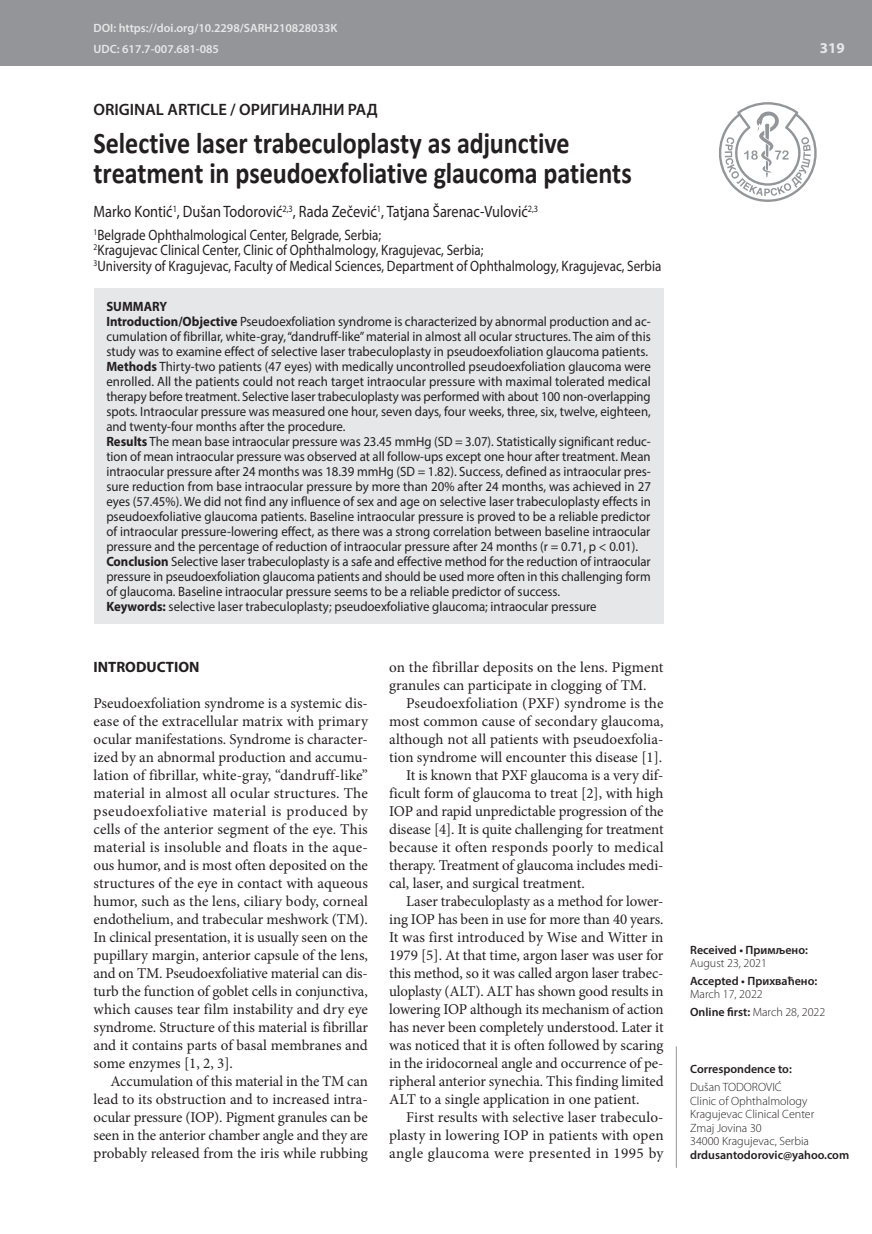
<style>
.page{position:relative;width:872px;height:1234px;background:#fff}
.page>*{position:absolute;margin:0;border:0;box-sizing:border-box;transform-origin:0 0}
.t1{font:700 30px/30px "Calibri";letter-spacing:-.005em;color:#231f20;scale:.87 1}
.t2{font:16.5px "Myriad Pro";color:#231f20;scale:.87 1}
.t3{font:600 16.5px "Myriad Pro";color:#231f20}
.t4{font:15px/18px "Minion Pro";letter-spacing:-.005em;color:#231f20;text-align:justify}
.t5{font:15px/15.8px "Myriad Pro";color:#231f20;scale:.87 1}
.t6{font:15px "Minion Pro";letter-spacing:.015em;color:#231f20}
.t7{font:15px "Minion Pro";letter-spacing:.03em;color:#231f20}
.t8{font:700 15px "Myriad Pro";color:#231f20}
.t9{font:700 15px "Myriad Pro";color:#e6e7e9}
.t10{font:13.5px/15px "Myriad Pro";color:#231f20;scale:.95 1}
.t11{font:300 12px/13.5px "Myriad Pro";color:#231f20}
.t12{font:600 12px "Myriad Pro";color:#231f20}
.t13{font:600 12px/21.3px "Myriad Pro";color:#e6e7e9}
.s1{font-weight:700}
.s2{font-weight:600}
</style>
<div class="page">
<div style="left:0;top:0;width:872px;height:66px;background:#939598"></div>
<svg style="left:719px;top:102px;width:98px;height:100px"></svg>
<hr style="left:676px;top:1046px;width:1px;height:121px;background:#939598">
<div style="left:94px;top:288px;width:569px;height:335px;background:#e6e7e9"></div>
<p class="t13" style="left:94px;top:17px;width:245px">DOI: https://doi.org/10.2298/SARH210828033K<br>UDC: 617.7-007.681-085</p>
<p class="t3" style="left:94px;top:98px;width:286px">ORIGINAL ARTICLE / ОРИГИНАЛНИ РАД</p>
<h1 class="t1" style="left:94px;top:128px;width:620px">Selective laser trabeculoplasty as adjunctive treatment in pseudoexfoliative glaucoma patients</h1>
<p class="t2" style="left:94px;top:202px;width:512px">Marko Kontić<sup>1</sup>, Dušan Todorović<sup>2,3</sup>, Rada Zečević<sup>1</sup>, Tatjana Šarenac-Vulović<sup>2,3</sup></p>
<p class="t5" style="left:94px;top:226px;width:654px"><sup>1</sup>Belgrade Ophthalmological Center, Belgrade, Serbia;<br><sup>2</sup>Kragujevac Clinical Center, Clinic of Ophthalmology, Kragujevac, Serbia;<br><sup>3</sup>University of Kragujevac, Faculty of Medical Sciences, Department of Ophthalmology, Kragujevac, Serbia</p>
<p class="t10" style="left:106px;top:298px;width:575px"><span class="s1">SUMMARY<br>Introduction/Objective</span> Pseudoexfoliation syndrome is characterized by abnormal production and ac&shy;cumulation of fibrillar, white-gray, “dandruff-like” material in almost all ocular structures. The aim of this study was to examine effect of selective laser trabeculoplasty in pseudoexfoliation glaucoma patients.<br><span class="s1">Methods</span> Thirty-two patients (47 eyes) with medically uncontrolled pseudoexfoliation glaucoma were enrolled. All the patients could not reach target intraocular pressure with maximal tolerated medical therapy before treatment. Selective laser trabeculoplasty was performed with about 100 non-overlapping spots. Intraocular pressure was measured one hour, seven days, four weeks, three, six, twelve, eighteen, and twenty-four months after the procedure.<br><span class="s1">Results</span> The mean base intraocular pressure was 23.45 mmHg (SD = 3.07). Statistically significant reduc&shy;tion of mean intraocular pressure was observed at all follow-ups except one hour after treatment. Mean intraocular pressure after 24 months was 18.39 mmHg (SD = 1.82). Success, defined as intraocular pres&shy;sure reduction from base intraocular pressure by more than 20% after 24 months, was achieved in 27 eyes (57.45%). We did not find any influence of sex and age on selective laser trabeculoplasty effects in pseudoexfoliative glaucoma patients. Baseline intraocular pressure is proved to be a reliable predictor of intraocular pressure-lowering effect, as there was a strong correlation between baseline intraocular pressure and the percentage of reduction of intraocular pressure after 24 months (r = 0.71, p &lt; 0.01).<br><span class="s1">Conclusion</span> Selective laser trabeculoplasty is a safe and effective method for the reduction of intraocular pressure in pseudoexfoliation glaucoma patients and should be used more often in this challenging form of glaucoma. Baseline intraocular pressure seems to be a reliable predictor of success.<br><span class="s1">Keywords:</span> selective laser trabeculoplasty; pseudoexfoliative glaucoma; intraocular pressure</p>
<p class="t8" style="left:94px;top:657px;width:107px">INTRODUCTION</p>
<p class="t4" style="left:94px;top:694px;width:276px">Pseudoexfoliation syndrome is a systemic dis&shy;ease of the extracellular matrix with primary ocular manifestations. Syndrome is character&shy;ized by an abnormal production and accumu&shy;lation of fibrillar, white-gray, “dandruff-like” material in almost all ocular structures. The pseudoexfoliative material is produced by cells of the anterior segment of the eye. This material is insoluble and floats in the aque&shy;ous humor, and is most often deposited on the structures of the eye in contact with aqueous humor, such as the lens, ciliary body, corneal endothelium, and trabecular meshwork (TM).<br>In clinical presentation, it is usually seen on the pupillary margin, anterior capsule of the lens, and on TM. Pseudoexfoliative material can dis&shy;turb the function of goblet cells in conjunctiva, which causes tear film instability and dry eye syndrome. Structure of this material is fibrillar and it contains parts of basal membranes and some enzymes [1, 2, 3].</p>
<p class="t4" style="left:94px;top:1072px;width:276px;text-indent:17px">Accumulation of this material in the TM can lead to its obstruction and to increased intra&shy;ocular pressure (IOP). Pigment granules can be seen in the anterior chamber angle and they are probably released from the iris while rubbing</p>
<p class="t4" style="left:389px;top:658px;width:276px">on the fibrillar deposits on the lens. Pigment granules can participate in clogging of TM.</p>
<p class="t6" style="left:406px;top:693px;width:259px">Pseudoexfoliation (PXF) syndrome is the</p>
<p class="t4" style="left:389px;top:712px;width:276px">most common cause of secondary glaucoma,</p>
<p class="t4" style="left:389px;top:730px;width:276px">although not all patients with pseudoexfolia-</p>
<p class="t4" style="left:389px;top:748px;width:275px">tion syndrome will encounter this disease [1].</p>
<p class="t4" style="left:406px;top:766px;width:259px">It is known that PXF glaucoma is a very dif-</p>
<p class="t4" style="left:389px;top:784px;width:276px">ficult form of glaucoma to treat [2], with high</p>
<p class="t4" style="left:389px;top:802px;width:276px">IOP and rapid unpredictable progression of the</p>
<p class="t4" style="left:389px;top:820px;width:276px">disease [4]. It is quite challenging for treatment</p>
<p class="t6" style="left:389px;top:837px;width:276px">because it often responds poorly to medical</p>
<p class="t4" style="left:389px;top:856px;width:276px">therapy. Treatment of glaucoma includes medi-</p>
<p class="t4" style="left:389px;top:874px;width:197px">cal, laser, and surgical treatment.</p>
<p class="t4" style="left:406px;top:892px;width:259px">Laser trabeculoplasty as a method for lower-</p>
<p class="t4" style="left:389px;top:910px;width:276px">ing IOP has been in use for more than 40 years.</p>
<p class="t4" style="left:389px;top:928px;width:276px">It was first introduced by Wise and Witter in</p>
<p class="t4" style="left:389px;top:946px;width:276px">1979 [5]. At that time, argon laser was user for</p>
<p class="t4" style="left:389px;top:964px;width:276px">this method, so it was called argon laser trabec-</p>
<p class="t4" style="left:389px;top:982px;width:276px">uloplasty (ALT). ALT has shown good results in</p>
<p class="t4" style="left:389px;top:1000px;width:276px">lowering IOP although its mechanism of action</p>
<p class="t4" style="left:389px;top:1018px;width:276px">has never been completely understood. Later it</p>
<p class="t4" style="left:389px;top:1036px;width:276px">was noticed that it is often followed by scaring</p>
<p class="t4" style="left:389px;top:1054px;width:276px">in the iridocorneal angle and occurrence of pe-</p>
<p class="t4" style="left:389px;top:1072px;width:276px">ripheral anterior synechia. This finding limited</p>
<p class="t4" style="left:389px;top:1090px;width:252px">ALT to a single application in one patient.</p>
<p class="t4" style="left:406px;top:1108px;width:259px">First results with selective laser trabeculo-</p>
<p class="t4" style="left:389px;top:1126px;width:276px">plasty in lowering IOP in patients with open</p>
<p class="t7" style="left:389px;top:1143px;width:276px">angle glaucoma were presented in 1995 by</p>
<p class="t9" style="left:820px;top:38px;width:26px">319</p>
<p class="t12" style="left:690px;top:941px;width:119px">Received • Примљено:</p>
<p class="t11" style="left:690px;top:956px;width:78px">August 23, 2021</p>
<p class="t12" style="left:690px;top:972px;width:129px">Accepted • Прихваћено:</p>
<p class="t11" style="left:690px;top:985px;width:137px;line-height:17.7px">March 17, 2022<br><span class="s2">Online first:</span> March 28, 2022</p>
<p class="t12" style="left:690px;top:1061px;width:103px">Correspondence to:</p>
<p class="t11" style="left:690px;top:1080px;width:126px">Dušan TODOROVIĆ<br>Clinic of Ophthalmology<br>Kragujevac Clinical Center<br>Zmaj Jovina 30<br>34000 Kragujevac, Serbia</p>
<p class="t12" style="left:690px;top:1146px;width:161px">drdusantodorovic@yahoo.com</p>
</div>
